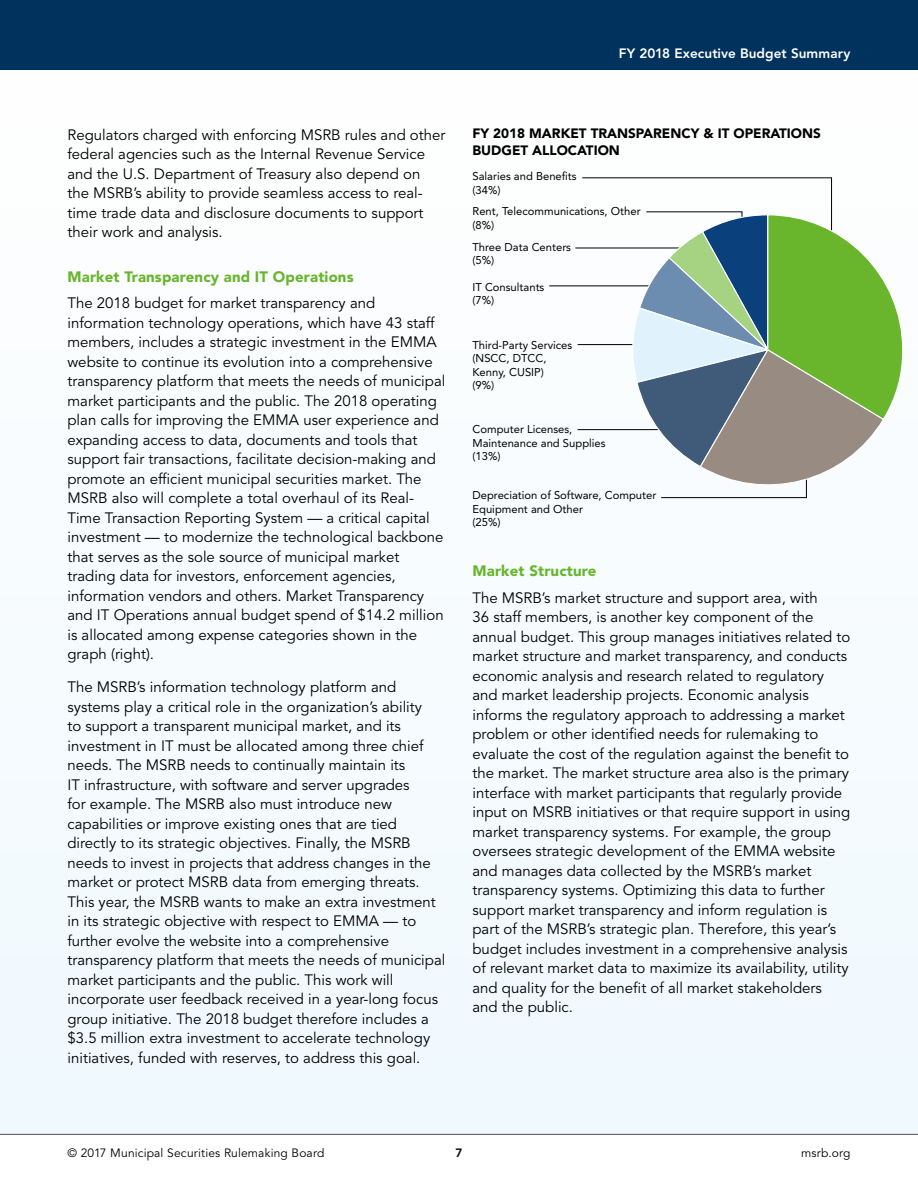
<style>
.page{position:relative;width:918px;height:1188px;background:#fff}
.page>*{position:absolute;margin:0;border:0;box-sizing:border-box;transform-origin:0 0}
.t1{font:15px/19.5px "Avenir LT Std";color:#000}
.t2{font:900 15px "Avenir LT Std";letter-spacing:.01em;color:#67b52c}
.t3{font:900 13.5px/16.2px "Avenir LT Std";color:#000}
.t4{font:800 13.5px "Avenir LT Std";letter-spacing:.005em;color:#fff}
.t5{font:12px "Avenir LT Std";letter-spacing:.015em;color:#000}
.t6{font:800 12px "Avenir LT Std";color:#000}
.t7{font:11.25px/13.5px "Avenir LT Std";color:#000}
</style>
<div class="page">
<div style="left:0;top:70px;width:918px;height:1065px;background:#f0f9fe"></div>
<div style="left:0;top:0;width:918px;height:70px;background:#00325e"></div>
<hr style="left:0;top:1134px;width:918px;height:1px;background:#505153">
<div style="left:549px;top:248px;width:33px;height:183px;background:#fbfdfe"></div>
<svg style="left:582px;top:177px;width:322px;height:322px"></svg>
<p class="t1" style="left:68px;top:125px;width:379px">Regulators charged with enforcing MSRB rules and other federal agencies such as the Internal Revenue Service and the U.S. Department of Treasury also depend on the MSRB’s ability to provide seamless access to real&shy;time trade data and disclosure documents to support their work and analysis.</p>
<p class="t2" style="left:68px;top:268px;width:288px">Market Transparency and IT Operations</p>
<p class="t1" style="left:68px;top:294px;width:379px">The 2018 budget for market transparency and information technology operations, which have 43 staff members, includes a strategic investment in the EMMA website to continue its evolution into a comprehensive transparency platform that meets the needs of municipal market participants and the public. The 2018 operating plan calls for improving the EMMA user experience and expanding access to data, documents and tools that support fair transactions, facilitate decision-making and promote an efficient municipal securities market. The MSRB also will complete a total overhaul of its Real-Time Transaction Reporting System — a critical capital investment — to modernize the technological backbone that serves as the sole source of municipal market trading data for investors, enforcement agencies, information vendors and others. Market Transparency and IT Operations annual budget spend of $14.2 million is allocated among expense categories shown in the graph (right).</p>
<p class="t1" style="left:68px;top:678px;width:379px">The MSRB’s information technology platform and systems play a critical role in the organization’s ability<br>to support a transparent municipal market, and its investment in IT must be allocated among three chief needs. The MSRB needs to continually maintain its<br>IT infrastructure, with software and server upgrades<br>for example. The MSRB also must introduce new capabilities or improve existing ones that are tied directly to its strategic objectives. Finally, the MSRB needs to invest in projects that address changes in the market or protect MSRB data from emerging threats.<br>This year, the MSRB wants to make an extra investment in its strategic objective with respect to EMMA — to further evolve the website into a comprehensive transparency platform that meets the needs of municipal market participants and the public. This work will incorporate user feedback received in a year-long focus group initiative. The 2018 budget therefore includes a $3.5 million extra investment to accelerate technology initiatives, funded with reserves, to address this goal.</p>
<p class="t4" style="left:619px;top:45px;width:233px">FY 2018 Executive Budget Summary</p>
<p class="t3" style="left:472px;top:126px;width:350px">FY 2018 MARKET TRANSPARENCY &amp; IT OPERATIONS<br>BUDGET ALLOCATION</p>
<p class="t7" style="left:473px;top:170px;width:106px">Salaries and Benefits (34%)</p>
<p class="t7" style="left:473px;top:204px;width:170px">Rent, Telecommunications, Other (8%)</p>
<p class="t7" style="left:473px;top:240px;width:100px">Three Data Centers (5%)</p>
<p class="t7" style="left:473px;top:280px;width:73px">IT Consultants (7%)</p>
<p class="t7" style="left:472px;top:338px;width:101px">Third-Party Services (NSCC, DTCC,<br>Kenny, CUSIP)<br>(9%)</p>
<p class="t7" style="left:472px;top:423px;width:135px">Computer Licenses,<br>Maintenance and Supplies (13%)</p>
<p class="t7" style="left:472px;top:489px;width:185px">Depreciation of Software, Computer<br>Equipment and Other<br>(25%)</p>
<p class="t2" style="left:472px;top:562px;width:125px">Market Structure</p>
<p class="t1" style="left:472px;top:588px;width:379px">The MSRB’s market structure and support area, with<br>36 staff members, is another key component of the annual budget. This group manages initiatives related to market structure and market transparency, and conducts economic analysis and research related to regulatory and market leadership projects. Economic analysis informs the regulatory approach to addressing a market problem or other identified needs for rulemaking to evaluate the cost of the regulation against the benefit to the market. The market structure area also is the primary interface with market participants that regularly provide input on MSRB initiatives or that require support in using market transparency systems. For example, the group oversees strategic development of the EMMA website and manages data collected by the MSRB’s market transparency systems. Optimizing this data to further support market transparency and inform regulation is part of the MSRB’s strategic plan. Therefore, this year’s budget includes investment in a comprehensive analysis of relevant market data to maximize its availability, utility and quality for the benefit of all market stakeholders and the public.</p>
<p class="t5" style="left:68px;top:1146px;width:258px">© 2017 Municipal Securities Rulemaking Board</p>
<p class="t6" style="left:455px;top:1146px;width:9px">7</p>
<p class="t5" style="left:801px;top:1146px;width:51px">msrb.org</p>
</div>
